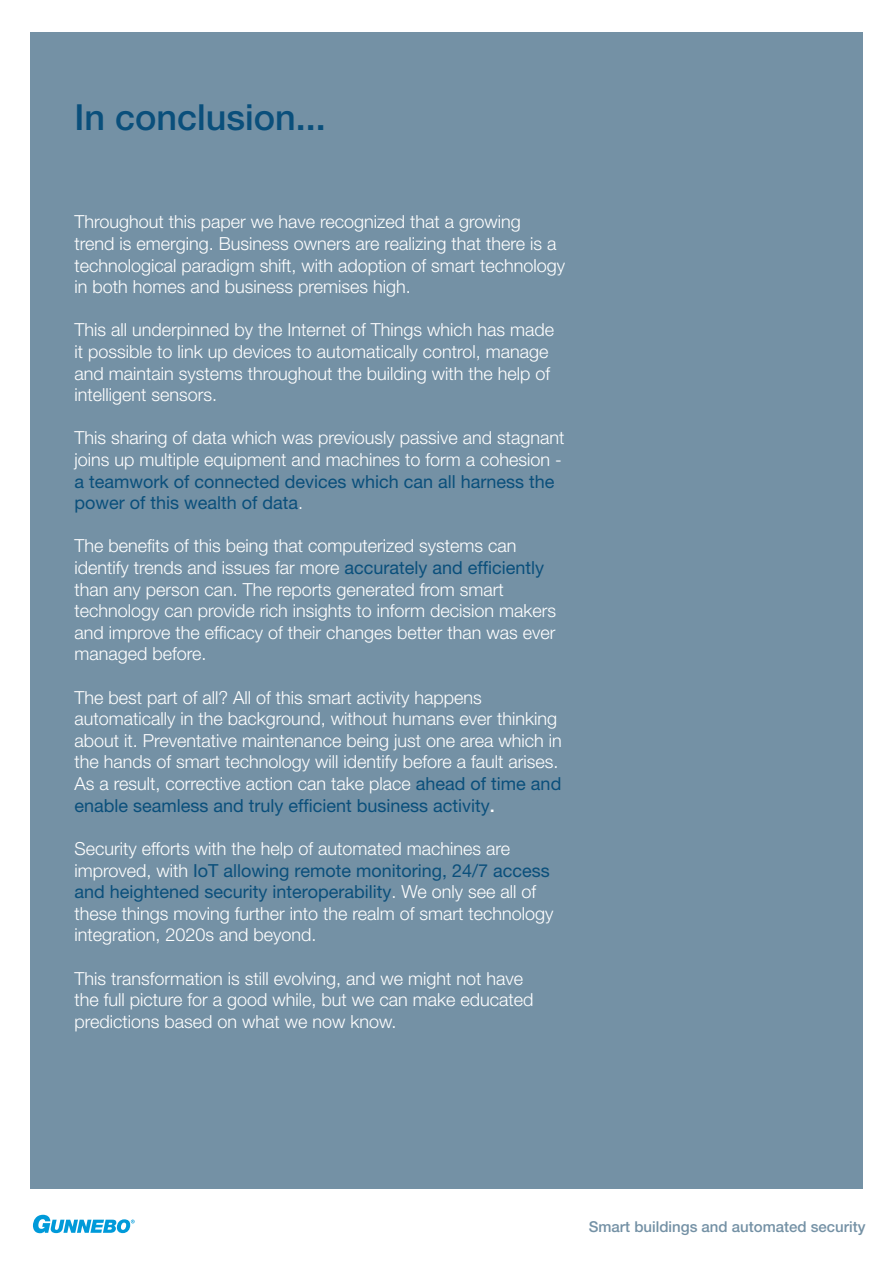
<style>
.page{position:relative;width:893px;height:1263px;background:#fff}
.page>*{position:absolute;margin:0;border:0;box-sizing:border-box;transform-origin:0 0}
.t1{font:500 36px "Helvetica Neue LT Pro";color:#0a4f7b}
.t2{font:300 18px/21.6px "Helvetica Neue LT Pro";color:#fff}
.t3{font:500 15px "Helvetica Neue LT Pro";color:#7491a5}
.s1{font-weight:400;color:#0a4f7b}
.s2{font-weight:500}
</style>
<div class="page">
<div style="left:30px;top:32px;width:832px;height:1156px;background:#7491a5"></div>
<svg style="left:33px;top:1215px;width:102px;height:18px"></svg>
<p class="t1" style="left:74px;top:87px;width:274px">Full width layout</p>
<p class="t1" style="left:74px;top:96px;width:253px">In conclusion...</p>
<p class="t2" style="left:74px;top:211px;width:492px">Throughout this paper we have recognized that a growing trend is emerging. Business owners are realizing that there is a technological paradigm shift, with adoption of smart technology in both homes and business premises high.</p>
<p class="t2" style="left:74px;top:319px;width:481px">This all underpinned by the Internet of Things which has made it possible to link up devices to automatically control, manage and maintain systems throughout the building with the help of intelligent sensors.</p>
<p class="t2" style="left:74px;top:427px;width:492px">This sharing of data which was previously passive and stagnant joins up multiple equipment and machines to form a cohesion - <span class="s1">a teamwork of connected devices which can all harness the power of this wealth of data</span>.</p>
<p class="t2" style="left:74px;top:535px;width:483px">The benefits of this being that computerized systems can identify trends and issues far more <span class="s1">accurately and efficiently </span>than any person can. The reports generated from smart technology can provide rich insights to inform decision makers and improve the efficacy of their changes better than was ever managed before.</p>
<p class="t2" style="left:74px;top:686px;width:489px">The best part of all? All of this smart activity happens automatically in the background, without humans ever thinking about it. Preventative maintenance being just one area which in the hands of smart technology will identify before a fault arises.<br>As a result, corrective action can take place <span class="s1">ahead of time and enable seamless and truly efficient business activity</span><span class="s2">.</span></p>
<p class="t2" style="left:74px;top:837px;width:481px">Security efforts with the help of automated machines are improved, with <span class="s1">IoT allowing remote monitoring, 24/7 access and heightened security interoperability</span>. We only see all of these things moving further into the realm of smart technology integration, 2020s and beyond.</p>
<p class="t2" style="left:74px;top:967px;width:461px">This transformation is still evolving, and we might not have the full picture for a good while, but we can make educated predictions based on what we now know.</p>
<p class="t3" style="left:589px;top:1217px;width:278px">Smart buildings and automated security</p>
</div>
